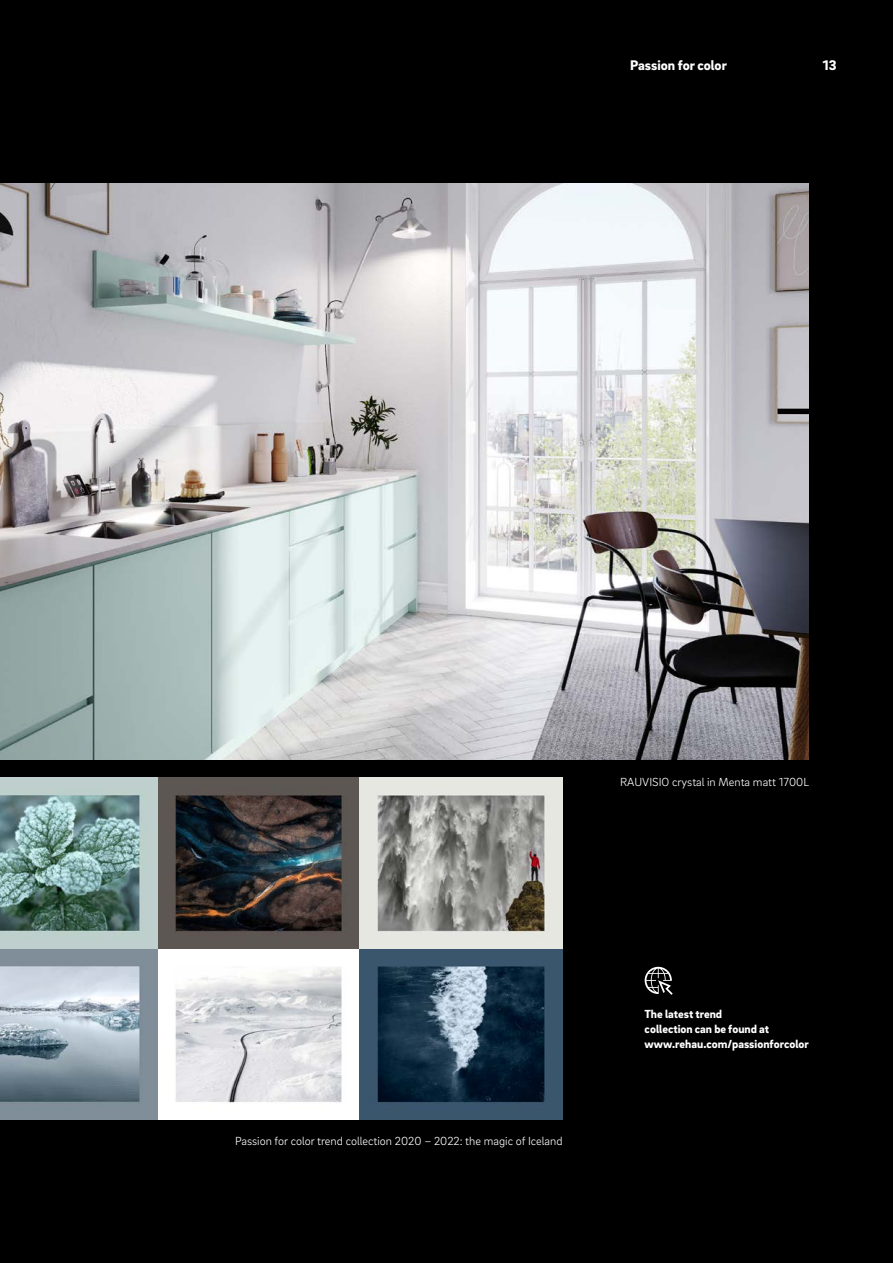
<style>
.page{position:relative;width:893px;height:1263px;background:#000}
.page>*{position:absolute;margin:0;border:0;box-sizing:border-box;transform-origin:0 0}
.MP__Live_column_titl{font:900 14.25px "Brix Sans";color:#fff}
.MP__Page_numbers_-_9{font:900 14.25px "Brix Sans";color:#fff}
._30__Caption_-_8pt{font:300 12px "Brix Sans";color:#fff}
._42__Info_box_-_head{font:900 12px/15px "Brix Sans";color:#fff}
</style>
<div class="page">
<img style="left:0;top:184px;width:809px;height:576px">
<img style="left:0;top:778px;width:563px;height:342px">
<svg style="left:645px;top:967px;width:28px;height:28px"></svg>
<p class="MP__Live_column_titl" style="left:630px;top:56px;width:98px">Passion for color</p>
<p class="MP__Page_numbers_-_9" style="left:823px;top:56px;width:15px">13</p>
<p class="_30__Caption_-_8pt" style="left:620px;top:774px;width:190px">RAUVISIO crystal in Menta matt 1700L</p>
<p class="_30__Caption_-_8pt" style="left:235px;top:1133px;width:329px">Passion for color trend collection 2020 – 2022: the magic of Iceland</p>
<p class="_42__Info_box_-_head" style="left:644px;top:1006px;width:166px">The latest trend<br>collection can be found at www.rehau.com/passionforcolor</p>
</div>
